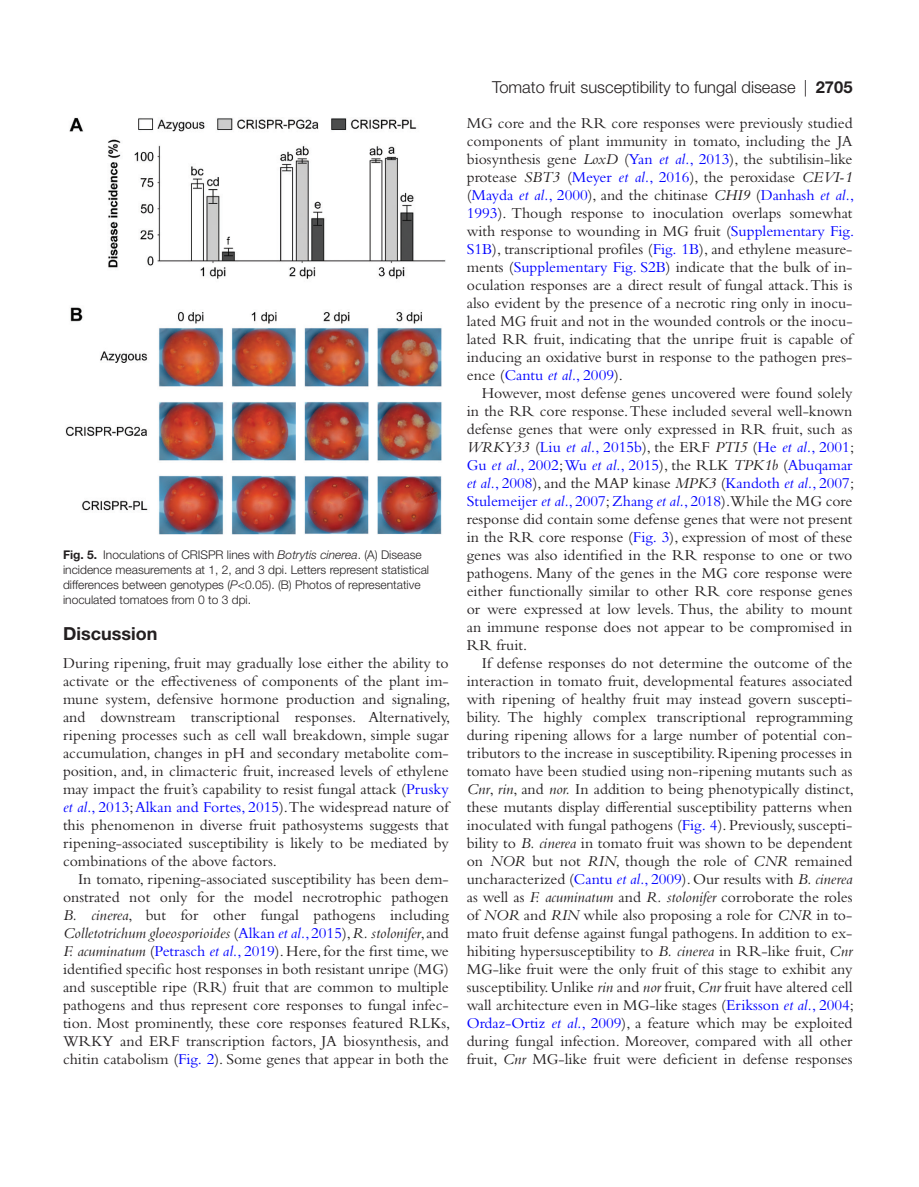
<style>
.page{position:relative;width:919px;height:1187px;background:#fff}
.page>*{position:absolute;margin:0;border:0;box-sizing:border-box;transform-origin:0 0}
.t1{font:700 18px "Helvetica Neue LT Std";color:#231f20}
.t2{font:300 16.5px "Helvetica Neue LT Std";color:#231f20}
.t3{font:15.75px/18px "Bembo Std";color:#231f20;text-align:justify}
.t4{font:300 12px/15px "Helvetica Neue LT Std";color:#231f20}
.s1{font-weight:700}
.s2{font-style:italic}
.s3{color:#00f}
.s4{font-style:italic;color:#00f}
</style>
<div class="page">
<img style="left:66px;top:117px;width:380px;height:417px">
<p class="t4" style="left:63px;top:546px;width:367px"><span class="s1">Fig. 5.</span> Inoculations of CRISPR lines with <span class="s2">Botrytis cinerea</span>. (A) Disease incidence measurements at 1, 2, and 3 dpi. Letters represent statistical differences between genotypes (<span class="s2">P</span>&lt;0.05). (B) Photos of representative inoculated tomatoes from 0 to 3 dpi.</p>
<p class="t1" style="left:63px;top:622px;width:96px">Discussion</p>
<p class="t3" style="left:63px;top:653px;width:389px">During ripening, fruit may gradually lose either the ability to activate or the effectiveness of components of the plant im&shy;mune system, defensive hormone production and signaling, and downstream transcriptional responses. Alternatively, ripening processes such as cell wall breakdown, simple sugar accumulation, changes in pH and secondary metabolite com&shy;position, and, in climacteric fruit, increased levels of ethylene may impact the fruit’s capability to resist fungal attack (<span class="s3">Prusky </span><span class="s4">et al.</span><span class="s3">, 2013</span>; <span class="s3">Alkan and Fortes, 2015</span>).The widespread nature of this phenomenon in diverse fruit pathosystems suggests that ripening-associated susceptibility is likely to be mediated by combinations of the above factors.</p>
<p class="t3" style="left:63px;top:870px;width:389px;text-indent:15px">In tomato, ripening-associated susceptibility has been dem&shy;onstrated not only for the model necrotrophic pathogen <span class="s2">B. cinerea</span>, but for other fungal pathogens including <span class="s2">Colletotrichum gloeosporioides</span> (<span class="s3">Alkan</span> <span class="s4">et al.</span><span class="s3">, 2015</span>), <span class="s2">R. stolonifer</span>, and <span class="s2">F. acuminatum</span> (<span class="s3">Petrasch</span> <span class="s4">et al.</span><span class="s3">, 2019</span>). Here, for the first time, we identified specific host responses in both resistant unripe (MG) and susceptible ripe (RR) fruit that are common to multiple pathogens and thus represent core responses to fungal infec&shy;tion. Most prominently, these core responses featured RLKs, WRKY and ERF transcription factors, JA biosynthesis, and chitin catabolism (<span class="s3">Fig. 2</span>). Some genes that appear in both the</p>
<p class="t2" style="left:492px;top:77px;width:362px">Tomato fruit susceptibility to fungal disease | <span class="s1">2705</span></p>
<p class="t3" style="left:466px;top:113px;width:389px">MG core and the RR core responses were previously studied components of plant immunity in tomato, including the JA biosynthesis gene <span class="s2">LoxD</span> (<span class="s3">Yan</span> <span class="s4">et al.</span><span class="s3">, 2013</span>), the subtilisin-like protease <span class="s2">SBT3</span> (<span class="s3">Meyer</span> <span class="s4">et al.</span><span class="s3">, 2016</span>), the peroxidase <span class="s2">CEVI-1 </span>(<span class="s3">Mayda</span> <span class="s4">et al.</span><span class="s3">, 2000</span>), and the chitinase <span class="s2">CHI9</span> (<span class="s3">Danhash</span> <span class="s4">et al.</span><span class="s3">, 1993</span>). Though response to inoculation overlaps somewhat with response to wounding in MG fruit (<span class="s3">Supplementary Fig.<br>S1B</span>), transcriptional profiles (<span class="s3">Fig. 1B</span>), and ethylene measure&shy;ments (<span class="s3">Supplementary Fig. S2B</span>) indicate that the bulk of in&shy;oculation responses are a direct result of fungal attack. This is also evident by the presence of a necrotic ring only in inocu&shy;lated MG fruit and not in the wounded controls or the inocu&shy;lated RR fruit, indicating that the unripe fruit is capable of inducing an oxidative burst in response to the pathogen pres&shy;ence (<span class="s3">Cantu</span> <span class="s4">et al.</span><span class="s3">, 2009</span>).</p>
<p class="t3" style="left:466px;top:383px;width:389px;text-indent:15px">However, most defense genes uncovered were found solely in the RR core response. These included several well-known defense genes that were only expressed in RR fruit, such as <span class="s2">WRKY33</span> (<span class="s3">Liu</span> <span class="s4">et al.</span><span class="s3">, 2015b</span>), the ERF <span class="s2">PTI5</span> (<span class="s3">He</span> <span class="s4">et al.</span><span class="s3">, 2001</span>; <span class="s3">Gu</span> <span class="s4">et al.</span><span class="s3">, 2002</span>; <span class="s3">Wu</span> <span class="s4">et al.</span><span class="s3">, 2015</span>), the RLK <span class="s2">TPK1b</span> (<span class="s3">Abuqamar </span><span class="s4">et al.</span><span class="s3">, 2008</span>), and the MAP kinase <span class="s2">MPK3</span> (<span class="s3">Kandoth</span> <span class="s4">et al.</span><span class="s3">, 2007</span>; <span class="s3">Stulemeijer</span> <span class="s4">et al.</span><span class="s3">, 2007</span>; <span class="s3">Zhang</span> <span class="s4">et al.</span><span class="s3">, 2018</span>).While the MG core response did contain some defense genes that were not present in the RR core response (<span class="s3">Fig. 3</span>), expression of most of these genes was also identified in the RR response to one or two pathogens. Many of the genes in the MG core response were either functionally similar to other RR core response genes or were expressed at low levels. Thus, the ability to mount an immune response does not appear to be compromised in RR fruit.</p>
<p class="t3" style="left:466px;top:653px;width:389px;text-indent:15px">If defense responses do not determine the outcome of the interaction in tomato fruit, developmental features associated with ripening of healthy fruit may instead govern suscepti&shy;bility. The highly complex transcriptional reprogramming during ripening allows for a large number of potential con&shy;tributors to the increase in susceptibility. Ripening processes in tomato have been studied using non-ripening mutants such as <span class="s2">Cnr</span>, <span class="s2">rin</span>, and <span class="s2">nor.</span> In addition to being phenotypically distinct, these mutants display differential susceptibility patterns when inoculated with fungal pathogens (<span class="s3">Fig. 4</span>). Previously, suscepti&shy;bility to <span class="s2">B. cinerea</span> in tomato fruit was shown to be dependent on <span class="s2">NOR</span> but not <span class="s2">RIN</span>, though the role of <span class="s2">CNR</span> remained uncharacterized (<span class="s3">Cantu</span> <span class="s4">et al.</span><span class="s3">, 2009</span>). Our results with <span class="s2">B. cinerea </span>as well as <span class="s2">F. acuminatum</span> and <span class="s2">R. stolonifer</span> corroborate the roles of <span class="s2">NOR</span> and <span class="s2">RIN</span> while also proposing a role for <span class="s2">CNR</span> in to&shy;mato fruit defense against fungal pathogens. In addition to ex&shy;hibiting hypersusceptibility to <span class="s2">B. cinerea</span> in RR-like fruit, <span class="s2">Cnr </span>MG-like fruit were the only fruit of this stage to exhibit any susceptibility. Unlike <span class="s2">rin</span> and <span class="s2">nor</span> fruit, <span class="s2">Cnr</span> fruit have altered cell wall architecture even in MG-like stages (<span class="s3">Eriksson</span> <span class="s4">et al.</span><span class="s3">, 2004</span>; <span class="s3">Ordaz-Ortiz</span> <span class="s4">et al.</span><span class="s3">, 2009</span>), a feature which may be exploited during fungal infection. Moreover, compared with all other fruit, <span class="s2">Cnr</span> MG-like fruit were deficient in defense responses</p>
</div>
